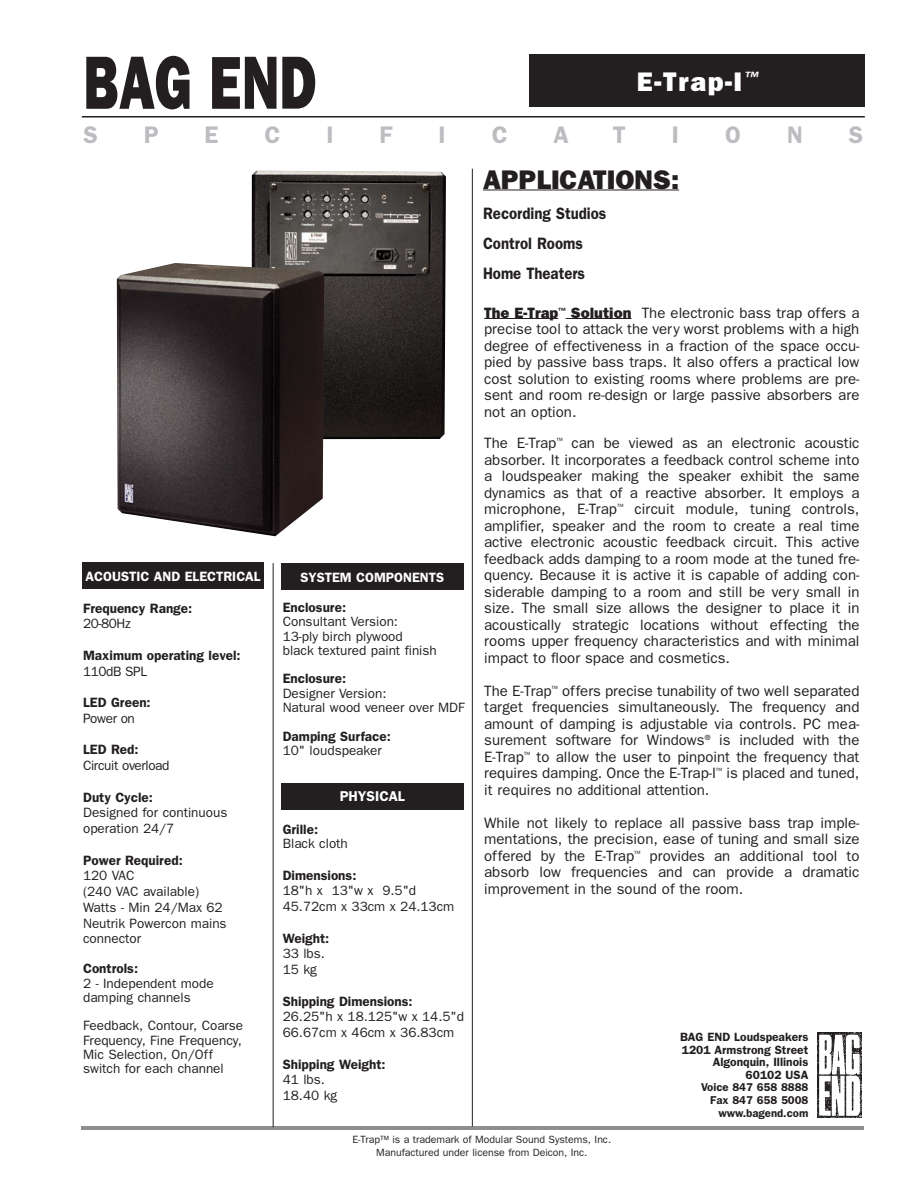
<style>
.page{position:relative;width:918px;height:1188px;background:#fff}
.page>*{position:absolute;margin:0;border:0;box-sizing:border-box;transform-origin:0 0}
.t1{font:75.6px "Frankfurt Gothic Heavy Plain";color:#231f20;scale:.71 1}
.t2{font:27px "Frankfurt Gothic Heavy Plain";color:#231f20}
.t3{font:27px "Frankfurt Gothic Heavy Plain";color:#fff}
.t4{font:700 24px "Frankfurt Gothic";color:#bcbdc0}
.t5{font:700 16.5px/30px "Frankfurt Gothic";color:#231f20;scale:.91 1}
.t6{font:15px/16.5px "Frankfurt Gothic Plain";color:#231f20;text-align:justify}
.t7{font:700 14.25px "Frankfurt Gothic";color:#fff}
.t8{font:13.5px/15.8px "Frankfurt Gothic Plain";color:#231f20}
.t9{font:700 13.5px "Frankfurt Gothic";color:#231f20}
.t10{font:700 13.5px "Frankfurt Gothic";color:#fff}
.t11{font:13.5px "Frankfurt Gothic Plain";letter-spacing:-.025em;color:#231f20}
.t12{font:700 12px/12.6px "Frankfurt Gothic";color:#231f20;text-align:right}
.t13{font:700 11.4px/12.6px "Frankfurt Gothic";color:#231f20;text-align:right}
.t14{font:10.5px/12.8px "Frankfurt Gothic Plain";color:#231f20;text-align:center}
.s1{font-family:"Frankfurt Gothic Heavy Plain"}
</style>
<div class="page">
<div style="left:82px;top:562px;width:182px;height:27px;background:#231f20"></div>
<div style="left:281px;top:783px;width:183px;height:27px;background:#231f20"></div>
<hr style="left:472px;top:169px;width:1px;height:957px;background:#231f20">
<hr style="left:273px;top:563px;width:1px;height:564px;background:#231f20">
<hr style="left:81px;top:1126px;width:783px;height:1px;background:#231f20">
<hr style="left:81px;top:1128px;width:783px;height:1px;background:#231f20">
<div style="left:529px;top:54px;width:336px;height:53px;background:#231f20"></div>
<hr style="left:82px;top:116px;width:783px;height:2px;background:#231f20">
<hr style="left:483px;top:190px;width:196px;height:1px;background:#231f20">
<hr style="left:484px;top:318px;width:74px;height:1px;background:#231f20">
<hr style="left:566px;top:318px;width:66px;height:1px;background:#231f20">
<img style="left:817px;top:1032px;width:45px;height:85px">
<div style="left:281px;top:563px;width:183px;height:27px;background:#231f20"></div>
<img style="left:252px;top:171px;width:194px;height:268px">
<img style="left:117px;top:263px;width:207px;height:273px">
<h1 class="t1" style="left:83px;top:38px;width:329px">BAG END</h1>
<h3 class="t4" style="left:83px;top:121px;width:16px">S</h3>
<h3 class="t4" style="left:144px;top:121px;width:16px">P</h3>
<h3 class="t4" style="left:205px;top:121px;width:15px">E</h3>
<h3 class="t4" style="left:265px;top:121px;width:17px">C</h3>
<h3 class="t4" style="left:326px;top:121px;width:9px">I</h3>
<h3 class="t4" style="left:380px;top:121px;width:14px">F</h3>
<h3 class="t4" style="left:439px;top:121px;width:9px">I</h3>
<h3 class="t4" style="left:492px;top:121px;width:17px">C</h3>
<h3 class="t4" style="left:554px;top:121px;width:17px">A</h3>
<h3 class="t4" style="left:613px;top:121px;width:14px">T</h3>
<h3 class="t4" style="left:672px;top:121px;width:9px">I</h3>
<h3 class="t4" style="left:725px;top:121px;width:17px">O</h3>
<h3 class="t4" style="left:787px;top:121px;width:17px">N</h3>
<h3 class="t4" style="left:849px;top:121px;width:16px">S</h3>
<h2 class="t2" style="left:483px;top:164px;width:198px">APPLICATIONS:</h2>
<p class="t5" style="left:483px;top:198px;width:137px">Recording Studios<br>Control Rooms<br>Home Theaters</p>
<p class="t6" style="left:484px;top:305px;width:377px"><span class="s1">The E-Trap</span><sup>™</sup> <span class="s1">Solution</span> The electronic bass trap offers a precise tool to attack the very worst problems with a high degree of effectiveness in a fraction of the space occu&shy;pied by passive bass traps. It also offers a practical low cost solution to existing rooms where problems are pre&shy;sent and room re-design or large passive absorbers are not an option.</p>
<p class="t6" style="left:484px;top:435px;width:377px">The E-Trap<sup>™</sup> can be viewed as an electronic acoustic absorber. It incorporates a feedback control scheme into a loudspeaker making the speaker exhibit the same dynamics as that of a reactive absorber. It employs a microphone, E-Trap<sup>™</sup> circuit module, tuning controls, amplifier, speaker and the room to create a real time active electronic acoustic feedback circuit. This active feedback adds damping to a room mode at the tuned fre&shy;quency. Because it is active it is capable of adding con&shy;siderable damping to a room and still be very small in size. The small size allows the designer to place it in acoustically strategic locations without effecting the rooms upper frequency characteristics and with minimal impact to floor space and cosmetics.</p>
<p class="t6" style="left:484px;top:683px;width:377px">The E-Trap<sup>™</sup> offers precise tunability of two well separated target frequencies simultaneously. The frequency and amount of damping is adjustable via controls. PC mea&shy;surement software for Windows<sup>®</sup> is included with the E-Trap<sup>™</sup> to allow the user to pinpoint the frequency that requires damping. Once the E-Trap-I<sup>™</sup> is placed and tuned, it requires no additional attention.</p>
<p class="t6" style="left:484px;top:815px;width:377px">While not likely to replace all passive bass trap imple&shy;mentations, the precision, ease of tuning and small size offered by the E-Trap<sup>™</sup> provides an additional tool to absorb low frequencies and can provide a dramatic improvement in the sound of the room.</p>
<h2 class="t3" style="left:637px;top:65px;width:122px">E-Trap-I<sup>™</sup></h2>
<p class="t10" style="left:86px;top:568px;width:177px">ACOUSTIC AND ELECTRICAL</p>
<p class="t10" style="left:300px;top:569px;width:145px">SYSTEM COMPONENTS</p>
<p class="t9" style="left:283px;top:600px;width:65px">Enclosure:</p>
<p class="t8" style="left:283px;top:615px;width:156px;line-height:14.2px">Consultant Version:<br>13-ply birch plywood black textured paint finish</p>
<p class="t9" style="left:283px;top:671px;width:65px">Enclosure:</p>
<p class="t8" style="left:283px;top:686px;width:183px;line-height:14.2px">Designer Version:<br>Natural wood veneer over MDF</p>
<p class="t9" style="left:283px;top:728px;width:109px">Damping Surface:</p>
<p class="t8" style="left:283px;top:742px;width:101px">10" loudspeaker</p>
<p class="t9" style="left:83px;top:600px;width:111px">Frequency Range:</p>
<p class="t8" style="left:83px;top:616px;width:49px">20-80Hz</p>
<p class="t9" style="left:83px;top:647px;width:159px">Maximum operating level:</p>
<p class="t11" style="left:83px;top:663px;width:66px">110dB SPL</p>
<p class="t9" style="left:83px;top:695px;width:69px">LED Green:</p>
<p class="t8" style="left:83px;top:710px;width:53px">Power on</p>
<p class="t9" style="left:83px;top:742px;width:57px">LED Red:</p>
<p class="t11" style="left:83px;top:758px;width:88px">Circuit overload</p>
<p class="t9" style="left:83px;top:789px;width:71px">Duty Cycle:</p>
<p class="t8" style="left:83px;top:805px;width:146px">Designed for continuous operation 24/7</p>
<p class="t9" style="left:83px;top:852px;width:101px">Power Required:</p>
<p class="t8" style="left:83px;top:868px;width:145px">120 VAC<br>(240 VAC available)<br>Watts - Min 24/Max 62<br>Neutrik Powercon mains connector</p>
<p class="t9" style="left:83px;top:961px;width:56px">Controls:</p>
<p class="t8" style="left:83px;top:976px;width:132px;line-height:14.2px">2 - Independent mode damping channels</p>
<p class="t8" style="left:83px;top:1019px;width:162px;line-height:14.2px">Feedback, Contour, Coarse<br>Frequency, Fine Frequency,<br>Mic Selection, On/Off switch for each channel</p>
<p class="t12" style="left:680px;top:1031px;width:130px">BAG END Loudspeakers<br>1201 Armstrong Street<br>Algonquin, Illinois<br>60102 USA</p>
<p class="t13" style="left:701px;top:1081px;width:109px">Voice 847 658 8888<br>Fax 847 658 5008 www.bagend.com</p>
<p class="t7" style="left:340px;top:788px;width:67px">PHYSICAL</p>
<p class="t9" style="left:283px;top:821px;width:37px">Grille:</p>
<p class="t8" style="left:283px;top:836px;width:67px">Black cloth</p>
<p class="t9" style="left:283px;top:867px;width:75px">Dimensions:</p>
<p class="t8" style="left:283px;top:883px;width:173px">18"h x 13"w x 9.5"d<br>45.72cm x 33cm x 24.13cm</p>
<p class="t9" style="left:283px;top:930px;width:48px">Weight:</p>
<p class="t8" style="left:283px;top:946px;width:44px">33 lbs.<br>15 kg</p>
<p class="t9" style="left:283px;top:993px;width:131px">Shipping Dimensions:</p>
<p class="t8" style="left:283px;top:1009px;width:183px">26.25"h x 18.125"w x 14.5"d<br>66.67cm x 46cm x 36.83cm</p>
<p class="t9" style="left:283px;top:1056px;width:104px">Shipping Weight:</p>
<p class="t8" style="left:283px;top:1072px;width:56px">41 lbs.<br>18.40 kg</p>
<p class="t14" style="left:352px;top:1133px;width:260px">E-Trap™ is a trademark of Modular Sound Systems, Inc.<br>Manufactured under license from Deicon, Inc.</p>
</div>
